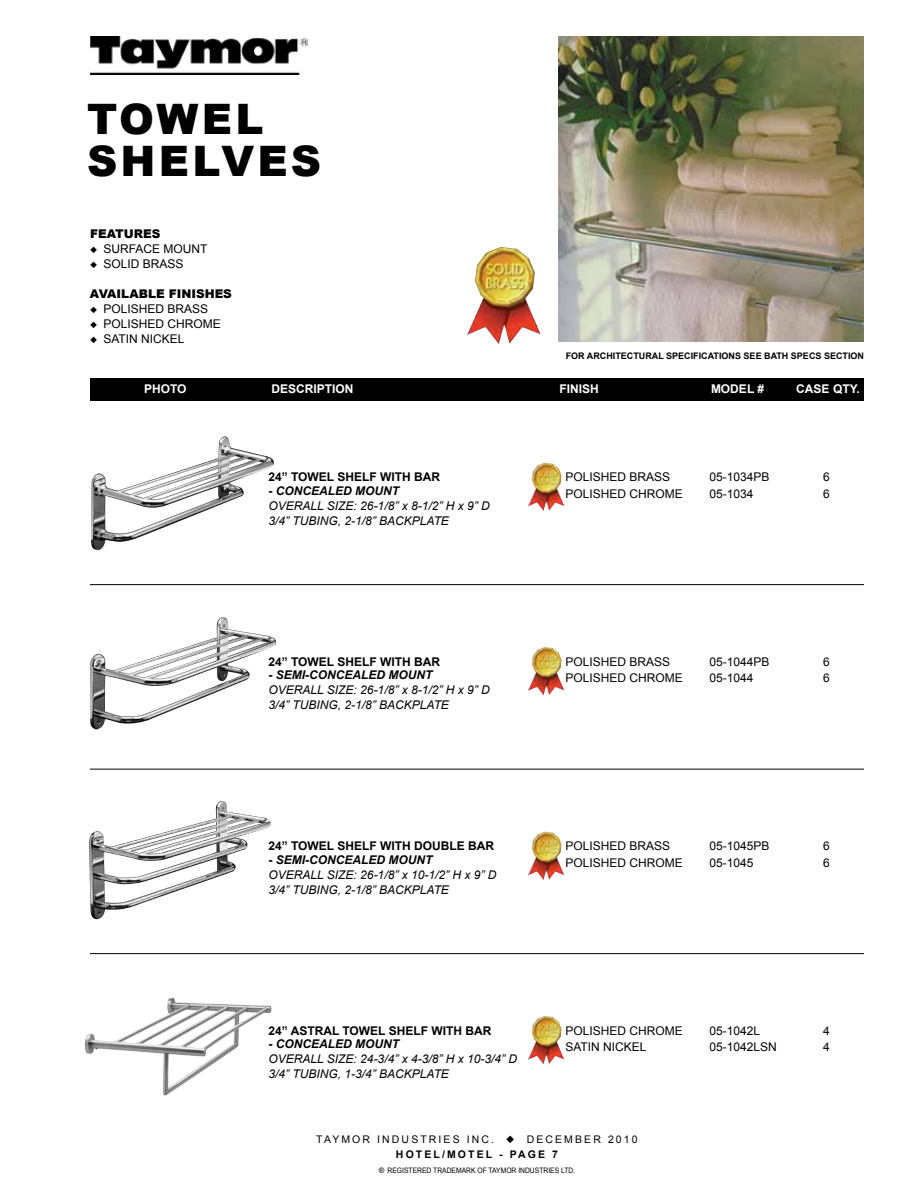
<style>
.page{position:relative;width:918px;height:1188px;background:#fff}
.page>*{position:absolute;margin:0;border:0;box-sizing:border-box;transform-origin:0 0}
.t1{font:900 42px/42px "Arial";letter-spacing:.075em;color:#000}
.t2{font:12px "Arial";color:#000}
.t3{font:italic 12px/15px "Arial";color:#000}
.t4{font:700 12px "Arial";color:#000}
.t5{font:italic 700 12px "Arial";color:#000}
.t6{font:700 12px "Arial";color:#fff}
.t7{font:900 12px "Arial";color:#000}
.t8{font:10.5px/15px "Arial";letter-spacing:.2em;color:#000;text-align:center}
.t9{font:700 9px "Arial";color:#000}
.t10{font:7.5px "Arial";color:#000}
.s1{font-weight:700}
</style>
<div class="page">
<img style="left:90px;top:36px;width:217px;height:39px">
<img style="left:558px;top:36px;width:306px;height:306px">
<img style="left:528px;top:462px;width:37px;height:49px">
<img style="left:528px;top:647px;width:37px;height:49px">
<img style="left:528px;top:831px;width:37px;height:49px">
<img style="left:528px;top:1016px;width:37px;height:49px">
<div style="left:90px;top:378px;width:774px;height:22px;background:#000"></div>
<hr style="left:90px;top:400px;width:774px;height:1px;background:#000">
<hr style="left:90px;top:584px;width:774px;height:1px;background:#000">
<hr style="left:90px;top:769px;width:774px;height:1px;background:#000">
<hr style="left:90px;top:953px;width:774px;height:1px;background:#000">
<img style="left:467px;top:247px;width:74px;height:97px">
<img style="left:91px;top:436px;width:183px;height:114px">
<img style="left:89px;top:801px;width:182px;height:119px">
<img style="left:90px;top:617px;width:187px;height:112px">
<img style="left:85px;top:998px;width:186px;height:97px">
<h1 class="t1" style="left:87px;top:98px;width:236px">TOWEL<br>SHELVES</h1>
<p class="t7" style="left:90px;top:227px;width:72px">FEATURES</p>
<p class="t2" style="left:90px;top:241px;width:119px">◆ SURFACE MOUNT</p>
<p class="t2" style="left:90px;top:256px;width:95px">◆ SOLID BRASS</p>
<p class="t7" style="left:90px;top:287px;width:143px">AVAILABLE FINISHES</p>
<p class="t2" style="left:90px;top:301px;width:120px">◆ POLISHED BRASS</p>
<p class="t2" style="left:90px;top:316px;width:132px">◆ POLISHED CHROME</p>
<p class="t2" style="left:90px;top:331px;width:96px">◆ SATIN NICKEL</p>
<p class="t9" style="left:566px;top:350px;width:300px">FOR ARCHITECTURAL SPECIFICATIONS SEE BATH SPECS SECTION</p>
<p class="t6" style="left:144px;top:381px;width:44px">PHOTO</p>
<p class="t6" style="left:272px;top:381px;width:84px">DESCRIPTION</p>
<p class="t6" style="left:560px;top:381px;width:41px">FINISH</p>
<p class="t6" style="left:711px;top:381px;width:55px">MODEL #</p>
<p class="t6" style="left:796px;top:381px;width:65px">CASE QTY.</p>
<p class="t4" style="left:268px;top:469px;width:173px">24” TOWEL SHELF WITH BAR</p>
<p class="t2" style="left:566px;top:469px;width:106px">POLISHED BRASS</p>
<p class="t2" style="left:710px;top:469px;width:62px">05-1034PB</p>
<p class="t2" style="left:823px;top:469px;width:8px">6</p>
<p class="t5" style="left:268px;top:483px;width:132px">- CONCEALED MOUNT</p>
<p class="t2" style="left:566px;top:486px;width:119px">POLISHED CHROME</p>
<p class="t2" style="left:710px;top:486px;width:46px">05-1034</p>
<p class="t2" style="left:823px;top:486px;width:8px">6</p>
<p class="t3" style="left:268px;top:498px;width:223px">OVERALL SIZE: 26-1/8” x 8-1/2” H x 9” D<br>3/4” TUBING, 2-1/8” BACKPLATE</p>
<p class="t4" style="left:268px;top:654px;width:173px">24” TOWEL SHELF WITH BAR</p>
<p class="t2" style="left:566px;top:654px;width:106px">POLISHED BRASS</p>
<p class="t2" style="left:710px;top:654px;width:62px">05-1044PB</p>
<p class="t2" style="left:823px;top:654px;width:8px">6</p>
<p class="t5" style="left:268px;top:667px;width:165px">- SEMI-CONCEALED MOUNT</p>
<p class="t2" style="left:566px;top:670px;width:119px">POLISHED CHROME</p>
<p class="t2" style="left:710px;top:670px;width:46px">05-1044</p>
<p class="t2" style="left:823px;top:670px;width:8px">6</p>
<p class="t3" style="left:268px;top:683px;width:223px">OVERALL SIZE: 26-1/8” x 8-1/2” H x 9” D<br>3/4” TUBING, 2-1/8” BACKPLATE</p>
<p class="t4" style="left:268px;top:838px;width:227px">24” TOWEL SHELF WITH DOUBLE BAR</p>
<p class="t2" style="left:566px;top:838px;width:106px">POLISHED BRASS</p>
<p class="t2" style="left:710px;top:838px;width:62px">05-1045PB</p>
<p class="t2" style="left:823px;top:838px;width:8px">6</p>
<p class="t5" style="left:268px;top:852px;width:165px">- SEMI-CONCEALED MOUNT</p>
<p class="t2" style="left:566px;top:855px;width:119px">POLISHED CHROME</p>
<p class="t2" style="left:710px;top:855px;width:46px">05-1045</p>
<p class="t2" style="left:823px;top:855px;width:8px">6</p>
<p class="t3" style="left:268px;top:867px;width:229px">OVERALL SIZE: 26-1/8” x 10-1/2” H x 9” D<br>3/4” TUBING, 2-1/8” BACKPLATE</p>
<p class="t4" style="left:268px;top:1023px;width:224px">24” ASTRAL TOWEL SHELF WITH BAR</p>
<p class="t2" style="left:566px;top:1023px;width:119px">POLISHED CHROME</p>
<p class="t2" style="left:710px;top:1023px;width:52px">05-1042L</p>
<p class="t2" style="left:823px;top:1023px;width:8px">4</p>
<p class="t5" style="left:268px;top:1036px;width:132px">- CONCEALED MOUNT</p>
<p class="t2" style="left:566px;top:1039px;width:83px">SATIN NICKEL</p>
<p class="t2" style="left:710px;top:1039px;width:69px">05-1042LSN</p>
<p class="t2" style="left:823px;top:1039px;width:8px">4</p>
<p class="t3" style="left:268px;top:1052px;width:250px">OVERALL SIZE: 24-3/4” x 4-3/8” H x 10-3/4” D<br>3/4” TUBING, 1-3/4” BACKPLATE</p>
<p class="t8" style="left:316px;top:1132px;width:323px">TAYMOR INDUSTRIES INC. ◆ DECEMBER 2010<br><span class="s1">HOTEL/MOTEL - PAGE 7</span></p>
<p class="t10" style="left:379px;top:1165px;width:198px">® REGISTERED TRADEMARK OF TAYMOR INDUSTRIES LTD.</p>
</div>
